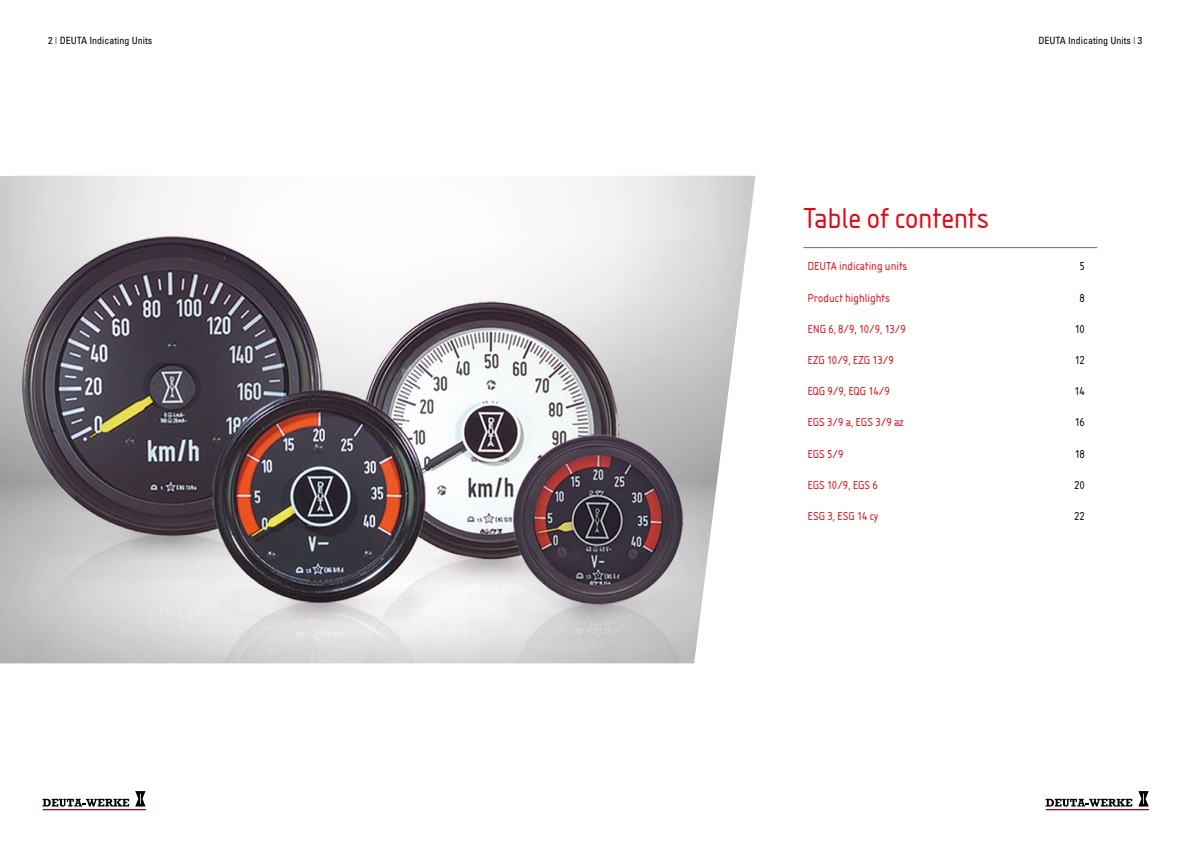
<style>
.page{position:relative;width:1191px;height:842px;background:#fff}
.page>*{position:absolute;margin:0;border:0;box-sizing:border-box;transform-origin:0 0}
.t1{font:30px "Isonorm";letter-spacing:-.005em;color:#e30613}
.t2{font:12px "Isonorm";color:#e30613}
.t3{font:12px "Isonorm";letter-spacing:-.045em;color:#000}
.t4{font:condensed 10px "Univers";color:#000}
.s1{color:#a51008}
</style>
<div class="page">
<svg style="left:43px;top:799px;width:86px;height:8px"></svg>
<svg style="left:135px;top:791px;width:10px;height:15px"></svg>
<hr style="left:43px;top:810px;width:103px;height:1px;background:#000">
<hr style="left:43px;top:809px;width:103px;height:1px;background:#000">
<svg style="left:1045px;top:799px;width:87px;height:8px"></svg>
<svg style="left:1138px;top:791px;width:10px;height:15px"></svg>
<hr style="left:1045px;top:810px;width:103px;height:1px;background:#000">
<hr style="left:1045px;top:809px;width:103px;height:1px;background:#000">
<img style="left:0;top:176px;width:755px;height:487px">
<hr style="left:803px;top:247px;width:294px;height:1px;background:#706f6f">
<p class="t4" style="left:48px;top:34px;width:105px">2 <span class="s1">|</span> DEUTA Indicating Units</p>
<p class="t4" style="left:1038px;top:34px;width:105px">DEUTA Indicating Units <span class="s1">|</span> 3</p>
<h1 class="t1" style="left:803px;top:201px;width:187px">Table of contents</h1>
<p class="t2" style="left:807px;top:260px;width:101px">DEUTA indicating units</p>
<p class="t3" style="left:1079px;top:260px;width:7px">5</p>
<p class="t2" style="left:807px;top:291px;width:84px">Product highlights</p>
<p class="t3" style="left:1079px;top:291px;width:7px">8</p>
<p class="t2" style="left:807px;top:322px;width:100px">ENG 6, 8/9, 10/9, 13/9</p>
<p class="t3" style="left:1074px;top:322px;width:12px">10</p>
<p class="t2" style="left:807px;top:353px;width:88px">EZG 10/9, EZG 13/9</p>
<p class="t3" style="left:1074px;top:353px;width:12px">12</p>
<p class="t2" style="left:807px;top:384px;width:84px">EQG 9/9, EQG 14/9</p>
<p class="t3" style="left:1074px;top:384px;width:12px">14</p>
<p class="t2" style="left:807px;top:416px;width:98px">EGS 3/9 a, EGS 3/9 az</p>
<p class="t3" style="left:1074px;top:416px;width:12px">16</p>
<p class="t2" style="left:807px;top:447px;width:38px">EGS 5/9</p>
<p class="t3" style="left:1074px;top:447px;width:12px">18</p>
<p class="t2" style="left:807px;top:478px;width:72px">EGS 10/9, EGS 6</p>
<p class="t3" style="left:1074px;top:478px;width:12px">20</p>
<p class="t2" style="left:807px;top:509px;width:73px">ESG 3, ESG 14 cy</p>
<p class="t3" style="left:1074px;top:509px;width:12px">22</p>
</div>
